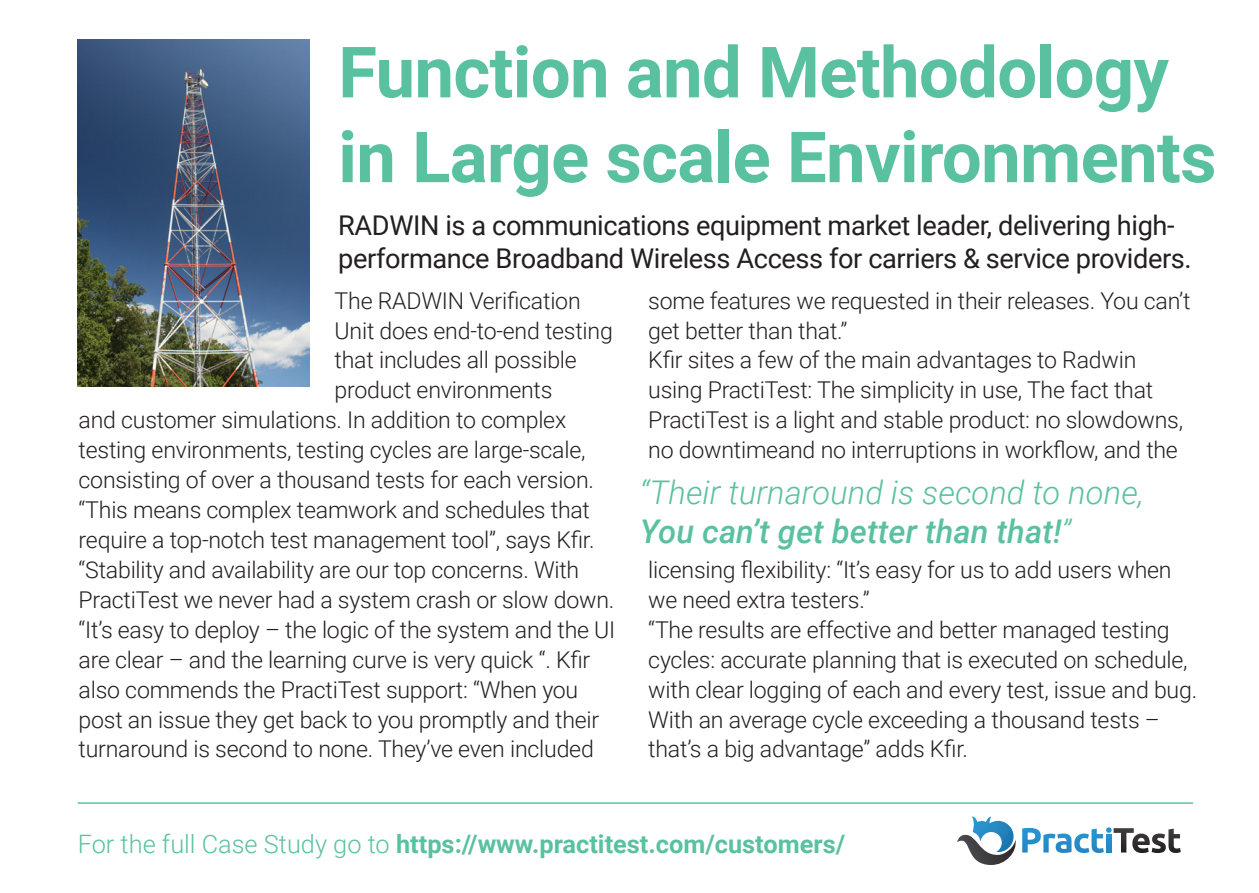
<style>
.page{position:relative;width:1259px;height:893px;background:#fff}
.page>*{position:absolute;margin:0;border:0;box-sizing:border-box;transform-origin:0 0}
.t1{font:700 70.8px/84.9px "Roboto";letter-spacing:-.01em;color:#5ac1a0}
.t2{font:italic 300 32.7px "Roboto";color:#5ac1a0}
.t3{font:italic 500 32.7px "Roboto";color:#5ac1a0}
.t4{font:27.3px/32.7px "Roboto";letter-spacing:-.015em;color:#231f20}
.t5{font:700 25.2px "Roboto";color:#5ac1a0}
.t6{font:300 23.1px/30px "Roboto";letter-spacing:-.01em;color:#231f20}
.s1{font-weight:300}
</style>
<div class="page">
<svg style="left:957px;top:816px;width:223px;height:49px"></svg>
<hr style="left:78px;top:802px;width:1115px;height:2px;background:#5ac1a0">
<img style="left:78px;top:39px;width:231px;height:347px">
<p class="t1" style="left:338px;top:27px;width:879px">Function and Methodology in Large scale Environments</p>
<p class="t4" style="left:338px;top:208px;width:855px">RADWIN is a communications equipment market leader, delivering high&shy;performance Broadband Wireless Access for carriers &amp; service providers.</p>
<p class="t6" style="left:335px;top:285px;width:247px">The RADWIN Verification</p>
<p class="t6" style="left:335px;top:314px;width:280px">Unit does end-to-end testing</p>
<p class="t6" style="left:335px;top:344px;width:244px">that includes all possible</p>
<p class="t6" style="left:335px;top:374px;width:219px">product environments</p>
<p class="t6" style="left:79px;top:404px;width:489px">and customer simulations. In addition to complex</p>
<p class="t6" style="left:79px;top:434px;width:508px">testing environments, testing cycles are large-scale,</p>
<p class="t6" style="left:79px;top:464px;width:517px">consisting of over a thousand tests for each version.</p>
<p class="t6" style="left:79px;top:494px;width:513px">“This means complex teamwork and schedules that</p>
<p class="t6" style="left:79px;top:524px;width:517px">require a top-notch test management tool”, says Kfir.</p>
<p class="t6" style="left:79px;top:554px;width:502px">“Stability and availability are our top concerns. With</p>
<p class="t6" style="left:79px;top:584px;width:537px">PractiTest we never had a system crash or slow down.</p>
<p class="t6" style="left:79px;top:614px;width:538px">“It’s easy to deploy – the logic of the system and the UI</p>
<p class="t6" style="left:79px;top:644px;width:513px">are clear – and the learning curve is very quick “. Kfir</p>
<p class="t6" style="left:79px;top:673px;width:501px">also commends the PractiTest support: “When you</p>
<p class="t6" style="left:79px;top:703px;width:522px">post an issue they get back to you promptly and their</p>
<p class="t6" style="left:79px;top:733px;width:517px">turnaround is second to none. They’ve even included</p>
<p class="t6" style="left:648px;top:285px;width:544px">some features we requested in their releases. You can’t get better than that.”</p>
<p class="t6" style="left:648px;top:344px;width:536px">Kfir sites a few of the main advantages to Radwin using PractiTest: The simplicity in use, The fact that PractiTest is a light and stable product: no slowdowns, no downtimeand no interruptions in workflow, and the</p>
<p class="t2" style="left:640px;top:470px;width:506px">“Their turnaround is second to none,</p>
<p class="t3" style="left:640px;top:509px;width:433px">You can’t get better than that!<span class="s1">”</span></p>
<p class="t6" style="left:648px;top:554px;width:525px">licensing flexibility: “It’s easy for us to add users when we need extra testers.”</p>
<p class="t6" style="left:648px;top:614px;width:550px">“The results are effective and better managed testing cycles: accurate planning that is executed on schedule, with clear logging of each and every test, issue and bug.<br>With an average cycle exceeding a thousand tests – that’s a big advantage” adds Kfir.</p>
<p class="t5" style="left:78px;top:827px;width:769px"><span class="s1">For the full Case Study go to</span> https://www.practitest.com/customers/</p>
</div>
